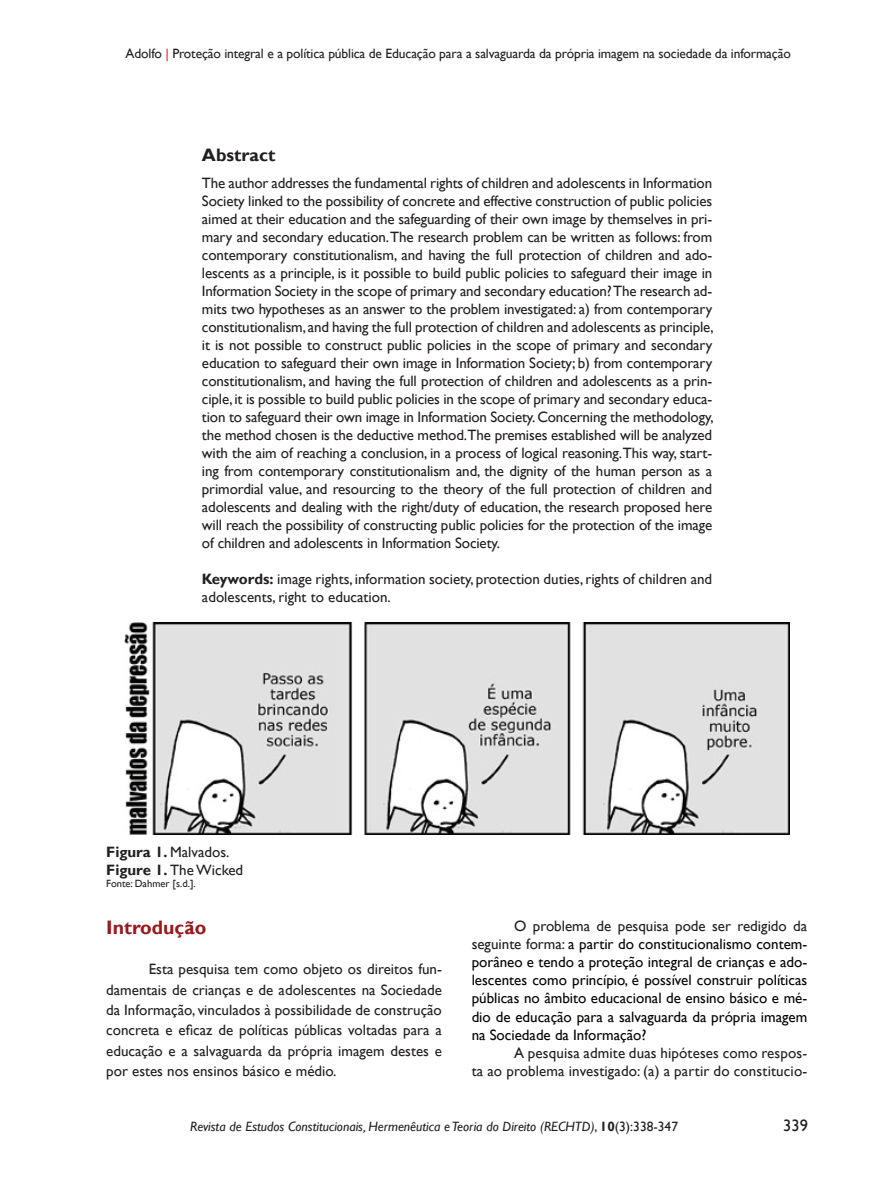
<style>
.page{position:relative;width:893px;height:1191px;background:#fff}
.page>*{position:absolute;margin:0;border:0;box-sizing:border-box;transform-origin:0 0}
.t1{font:700 19.5px "Gill Sans";color:#971a1e}
.t2{font:700 18px "Gill Sans";color:#231f20}
.t3{font:16.5px "Gill Sans";color:#231f20}
.t4{font:15px/18px "Gill Sans";color:#231f20;text-align:justify}
.t5{font:15px/18.1px "Gill Sans";color:#040503;text-align:justify}
.t6{font:13.5px "Gill Sans";letter-spacing:-.01em;color:#231f20}
.t7{font:italic 13.5px "Gill Sans";color:#231f20}
.t8{font:10.5px "Gill Sans";color:#231f20}
.s1{color:#ee1f23}
.s2{font-weight:700}
.s3{color:#231f20}
.s4{font-style:normal}
.s5{font-weight:700;font-style:normal}
</style>
<div class="page">
<img style="left:124px;top:622px;width:665px;height:212px">
<p class="t6" style="left:126px;top:46px;width:667px">Adolfo <span class="s1">|</span> Proteção integral e a política pública de Educação para a salvaguarda da própria imagem na sociedade da informação</p>
<p class="t2" style="left:202px;top:144px;width:75px">Abstract</p>
<p class="t4" style="left:202px;top:174px;width:513px">The author addresses the fundamental rights of children and adolescents in Information Society linked to the possibility of concrete and effective construction of public policies aimed at their education and the safeguarding of their own image by themselves in pri&shy;mary and secondary education. The research problem can be written as follows: from contemporary constitutionalism, and having the full protection of children and ado&shy;lescents as a principle, is it possible to build public policies to safeguard their image in Information Society in the scope of primary and secondary education? The research ad&shy;mits two hypotheses as an answer to the problem investigated: a) from contemporary constitutionalism, and having the full protection of children and adolescents as principle, it is not possible to construct public policies in the scope of primary and secondary education to safeguard their own image in Information Society; b) from contemporary constitutionalism, and having the full protection of children and adolescents as a prin&shy;ciple, it is possible to build public policies in the scope of primary and secondary educa&shy;tion to safeguard their own image in Information Society. Concerning the methodology, the method chosen is the deductive method.The premises established will be analyzed with the aim of reaching a conclusion, in a process of logical reasoning.This way, start&shy;ing from contemporary constitutionalism and, the dignity of the human person as a primordial value, and resourcing to the theory of the full protection of children and adolescents and dealing with the right/duty of education, the research proposed here will reach the possibility of constructing public policies for the protection of the image of children and adolescents in Information Society.</p>
<p class="t4" style="left:202px;top:570px;width:512px"><span class="s2">Keywords:</span> image rights, information society, protection duties, rights of children and adolescents, right to education.</p>
<p class="t4" style="left:106px;top:843px;width:138px"><span class="s2">Figura 1.</span> Malvados.<br><span class="s2">Figure 1.</span> The Wicked</p>
<p class="t8" style="left:106px;top:877px;width:91px">Fonte: Dahmer [s.d.].</p>
<h1 class="t1" style="left:106px;top:915px;width:102px">Introdução</h1>
<p class="t4" style="left:106px;top:959px;width:337px;line-height:20.4px;text-indent:43px">Esta pesquisa tem como objeto os direitos fun&shy;damentais de crianças e de adolescentes na Sociedade da Informação, vinculados à possibilidade de construção concreta e eficaz de políticas públicas voltadas para a educação e a salvaguarda da própria imagem destes e por estes nos ensinos básico e médio.</p>
<p class="t5" style="left:472px;top:916px;width:337px;text-indent:43px"><span class="s3">O problema de pesquisa pode ser redigido da seguinte forma:</span> a partir do constitucionalismo contem&shy;porâneo e tendo a proteção integral de crianças e ado&shy;lescentes como princípio, é possível construir políticas públicas no âmbito educacional de ensino básico e mé&shy;dio de educação para a salvaguarda da própria imagem na Sociedade da Informação?</p>
<p class="t4" style="left:472px;top:1044px;width:337px;text-align:right">A pesquisa admite duas hipóteses como respos-<br>ta ao problema investigado: (a) a partir do constitucio-</p>
<p class="t7" style="left:190px;top:1118px;width:489px">Revista de Estudos Constitucionais, Hermenêutica e Teoria do Direito (RECHTD)<span class="s4">,</span> <span class="s5">10</span><span class="s4">(3):338-347</span></p>
<p class="t3" style="left:783px;top:1116px;width:26px">339</p>
</div>
